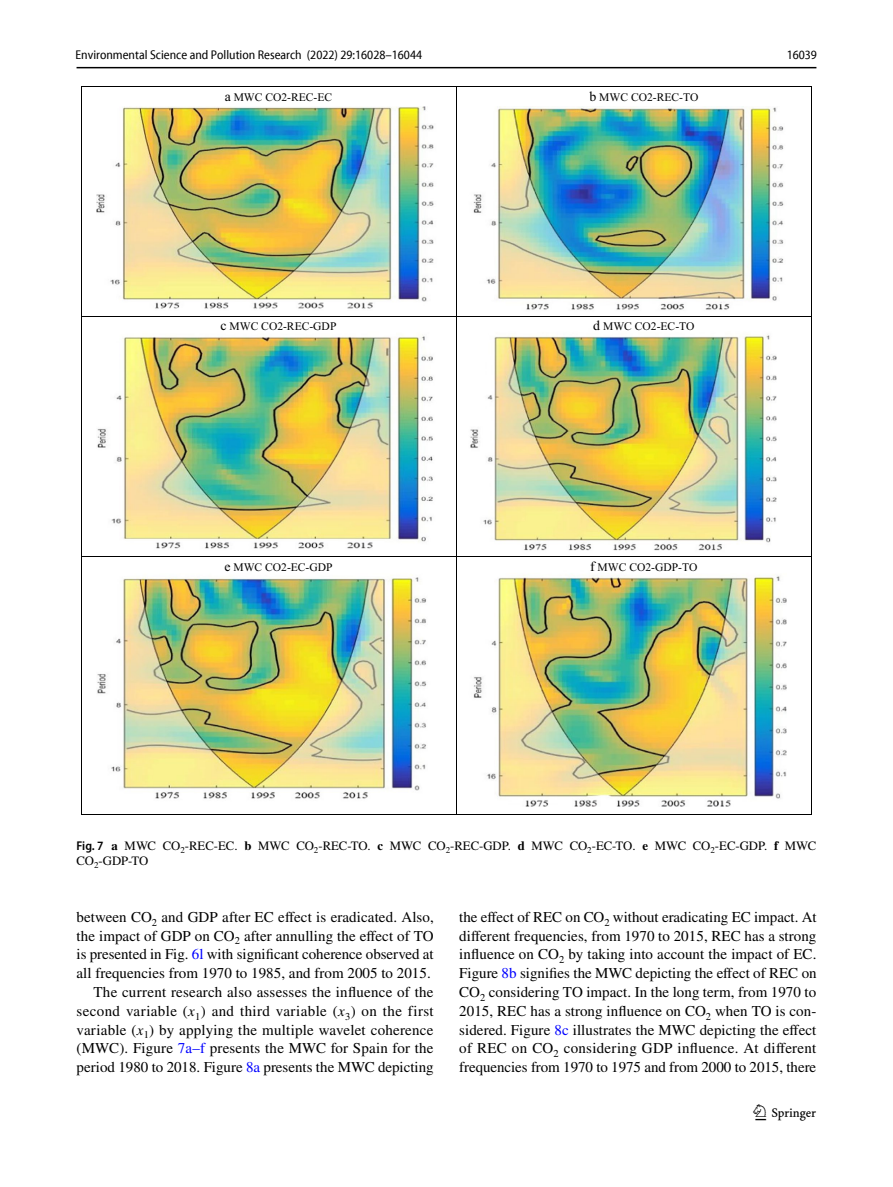
<style>
.page{position:relative;width:893px;height:1187px;background:#fff}
.page>*{position:absolute;margin:0;border:0;box-sizing:border-box;transform-origin:0 0}
.t1{font:22.5px "Springnew Regular 3";color:#000}
.t2{font:15px/18.8px "STIX";letter-spacing:.005em;color:#000;text-align:right}
.t3{font:12.75px/15px "STIX";color:#000}
.t4{font:semi-condensed 12.75px "Myriad Pro Unic";color:#000}
.t5{font:11.55px "Times New Roman PSMT6";color:#000}
.s1{font-size:13.8px}
.s2{font-family:"Myriad Pro";font-weight:600;font-stretch:semi-condensed}
.s3{font-weight:700}
.s4{color:#00f}
.s5{font-style:italic}
</style>
<div class="page">
<hr style="left:77px;top:67px;width:739px;height:1px;background:#000">
<img style="left:97px;top:107px;width:689px;height:699px">
<hr style="left:81px;top:87px;width:376px;height:1px;background:#000">
<hr style="left:457px;top:87px;width:355px;height:1px;background:#000">
<hr style="left:81px;top:87px;width:1px;height:229px;background:#000">
<hr style="left:457px;top:87px;width:1px;height:229px;background:#000">
<hr style="left:812px;top:87px;width:1px;height:229px;background:#000">
<hr style="left:81px;top:316px;width:376px;height:1px;background:#000">
<hr style="left:457px;top:316px;width:355px;height:1px;background:#000">
<hr style="left:81px;top:316px;width:1px;height:241px;background:#000">
<hr style="left:457px;top:316px;width:1px;height:241px;background:#000">
<hr style="left:812px;top:316px;width:1px;height:241px;background:#000">
<hr style="left:81px;top:556px;width:376px;height:1px;background:#000">
<hr style="left:457px;top:556px;width:355px;height:1px;background:#000">
<hr style="left:81px;top:557px;width:1px;height:257px;background:#000">
<hr style="left:81px;top:814px;width:376px;height:1px;background:#000">
<hr style="left:457px;top:557px;width:1px;height:257px;background:#000">
<hr style="left:457px;top:814px;width:355px;height:1px;background:#000">
<hr style="left:812px;top:557px;width:1px;height:257px;background:#000">
<p class="t4" style="left:76px;top:50px;width:348px">Environmental Science and Pollution Research (2022) 29:16028–16044</p>
<p class="t4" style="left:787px;top:50px;width:32px">16039</p>
<p class="t5" style="left:225px;top:90px;width:109px"><span class="s1">a</span> MWC CO2-REC-EC</p>
<p class="t5" style="left:589px;top:90px;width:110px"><span class="s1">b</span> MWC CO2-REC-TO</p>
<p class="t5" style="left:220px;top:319px;width:117px"><span class="s1">c</span> MWC CO2-REC-GDP</p>
<p class="t5" style="left:593px;top:319px;width:103px"><span class="s1">d</span> MWC CO2-EC-TO</p>
<p class="t5" style="left:224px;top:560px;width:110px"><span class="s1">e</span> MWC CO2-EC-GDP</p>
<p class="t5" style="left:590px;top:560px;width:109px"><span class="s1">f</span> MWC CO2-GDP-TO</p>
<p class="t3" style="left:77px;top:838px;width:741px"><span class="s2">Fig. 7</span> <span class="s3">a</span> MWC CO<sub>2</sub>-REC-EC. <span class="s3">b</span> MWC CO<sub>2</sub>-REC-TO. <span class="s3">c</span> MWC CO<sub>2</sub>-REC-GDP. <span class="s3">d</span> MWC CO<sub>2</sub>-EC-TO. <span class="s3">e</span> MWC CO<sub>2</sub>-EC-GDP. <span class="s3">f</span> MWC<br>CO<sub>2</sub>-GDP-TO</p>
<p class="t2" style="left:77px;top:908px;width:359px">between CO<sub>2</sub> and GDP after EC effect is eradicated. Also, the impact of GDP on CO<sub>2</sub> after annulling the effect of TO is presented in Fig. <span class="s4">6l</span> with significant coherence observed at all frequencies from 1970 to 1985, and from 2005 to 2015.<br>The current research also assesses the influence of the second variable (<span class="s5">x</span><sub>1</sub>) and third variable (<span class="s5">x</span><sub>3</sub>) on the first variable (<span class="s5">x</span><sub>1</sub>) by applying the multiple wavelet coherence (MWC). Figure <span class="s4">7a–f</span> presents the MWC for Spain for the period 1980 to 2018. Figure <span class="s4">8a</span> presents the MWC depicting</p>
<p class="t2" style="left:459px;top:908px;width:359px;text-align:justify">the effect of REC on CO<sub>2</sub> without eradicating EC impact. At different frequencies, from 1970 to 2015, REC has a strong influence on CO<sub>2</sub> by taking into account the impact of EC.<br>Figure <span class="s4">8b</span> signifies the MWC depicting the effect of REC on CO<sub>2</sub> considering TO impact. In the long term, from 1970 to 2015, REC has a strong influence on CO<sub>2</sub> when TO is con&shy;sidered. Figure <span class="s4">8c</span> illustrates the MWC depicting the effect of REC on CO<sub>2</sub> considering GDP influence. At different frequencies from 1970 to 1975 and from 2000 to 2015, there</p>
<h1 class="t1" style="left:755px;top:1104px;width:62px">1 3</h1>
</div>
